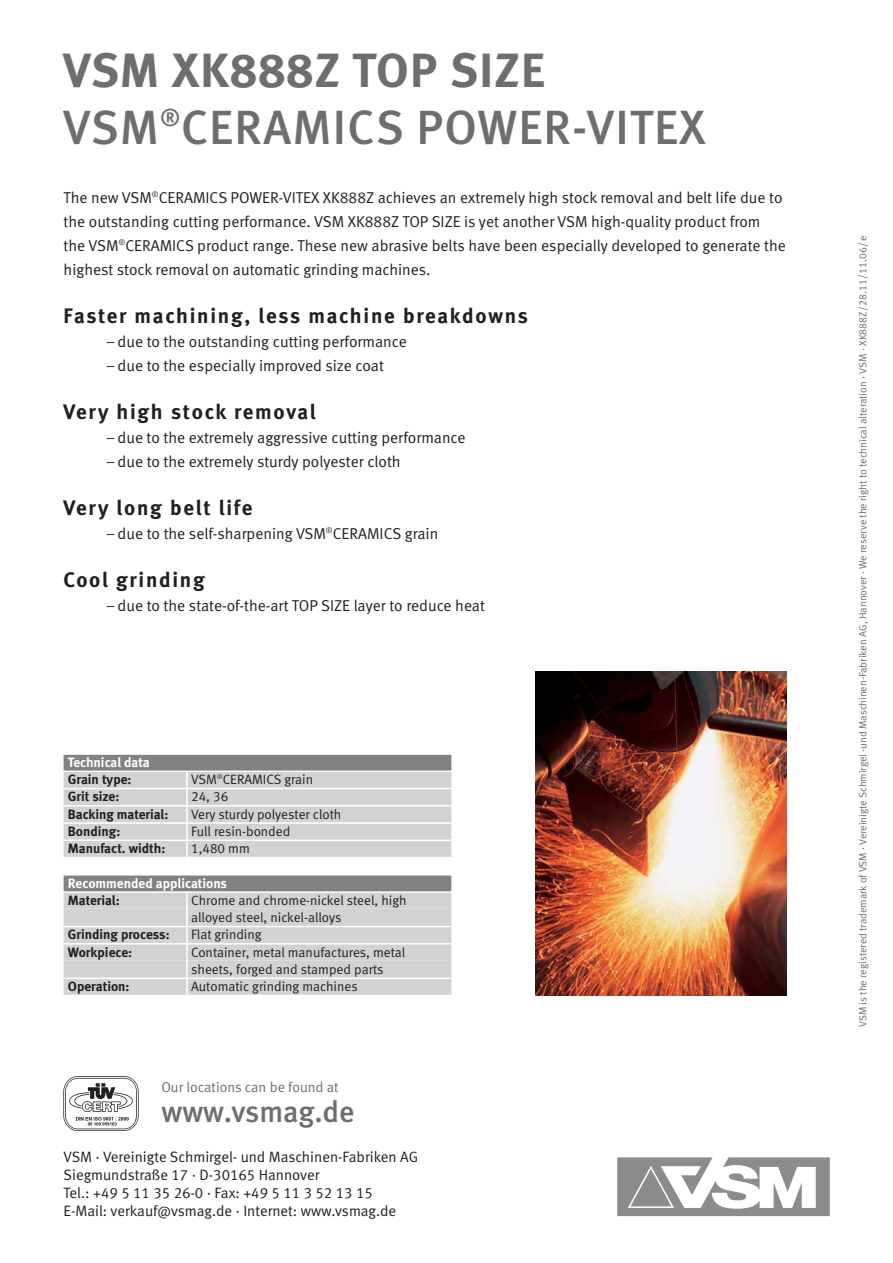
<style>
.page{position:relative;width:893px;height:1263px;background:#fff}
.page>*{position:absolute;margin:0;border:0;box-sizing:border-box;transform-origin:0 0}
.t1{font:48px "Meta Medium LF";letter-spacing:.03em;color:#6c6e70}
.t2{font:48px "Meta Bold LF";letter-spacing:.03em;color:#6c6e70}
.t3{font:30px "Meta Medium LF";color:#6c6e70}
.t4{font:21px "Meta Bold LF";letter-spacing:.085em;color:#231f20}
.t5{font:15.75px/24px "Meta Normal LF";color:#231f20}
.t6{font:15px/18px "Meta Normal LF";color:#231f20}
.t7{font:14.25px "Meta Normal LF";color:#6c6e70}
.t8{font:13.5px/17.2px "Meta Normal LF";color:#231f20}
.t9{font:13.5px "Meta Bold LF";color:#231f20}
.t10{font:13.5px "Meta Bold LF";color:#fff}
.t11{font:10.5px "Meta Normal LF";color:#6c6e70}
</style>
<div class="page">
<div style="left:64px;top:755px;width:387px;height:16px;background:#808284"></div>
<div style="left:64px;top:772px;width:387px;height:16px;background:#d1d2d4"></div>
<div style="left:64px;top:789px;width:387px;height:16px;background:#d1d2d4"></div>
<div style="left:64px;top:807px;width:387px;height:15px;background:#d1d2d4"></div>
<div style="left:64px;top:824px;width:387px;height:16px;background:#d1d2d4"></div>
<div style="left:64px;top:841px;width:387px;height:16px;background:#d1d2d4"></div>
<div style="left:64px;top:876px;width:387px;height:15px;background:#808284"></div>
<div style="left:64px;top:893px;width:387px;height:16px;background:#d1d2d4"></div>
<div style="left:64px;top:909px;width:387px;height:17px;background:#d1d2d4"></div>
<div style="left:64px;top:927px;width:387px;height:16px;background:#d1d2d4"></div>
<div style="left:64px;top:945px;width:387px;height:15px;background:#d1d2d4"></div>
<div style="left:64px;top:960px;width:387px;height:18px;background:#d1d2d4"></div>
<div style="left:64px;top:979px;width:387px;height:16px;background:#d1d2d4"></div>
<hr style="left:186px;top:772px;width:2px;height:87px;background:#fff">
<hr style="left:186px;top:892px;width:2px;height:142px;background:#fff">
<img style="left:536px;top:672px;width:250px;height:323px">
<svg style="left:617px;top:1157px;width:213px;height:59px"></svg>
<img style="left:63px;top:1076px;width:76px;height:55px">
<h1 class="t2" style="left:64px;top:52px;width:483px">VSM XK888Z TOP SIZE</h1>
<h1 class="t1" style="left:64px;top:110px;width:643px">VSM<sup>®</sup>CERAMICS POWER-VITEX</h1>
<p class="t5" style="left:64px;top:187px;width:724px">The new VSM<sup>®</sup>CERAMICS POWER-VITEX XK888Z achieves an extremely high stock removal and belt life due to the outstanding cutting performance. VSM XK888Z TOP SIZE is yet another VSM high-quality product from the VSM<sup>®</sup>CERAMICS product range. These new abrasive belts have been especially developed to generate the highest stock removal on automatic grinding machines.</p>
<h3 class="t4" style="left:64px;top:308px;width:466px">Faster machining, less machine breakdowns</h3>
<p class="t5" style="left:106px;top:331px;width:302px">– due to the outstanding cutting performance</p>
<p class="t5" style="left:106px;top:355px;width:279px">– due to the especially improved size coat</p>
<h3 class="t4" style="left:64px;top:404px;width:254px">Very high stock removal</h3>
<p class="t5" style="left:106px;top:427px;width:361px">– due to the extremely aggressive cutting performance</p>
<p class="t5" style="left:106px;top:451px;width:296px">– due to the extremely sturdy polyester cloth</p>
<h3 class="t4" style="left:64px;top:500px;width:190px">Very long belt life</h3>
<p class="t5" style="left:106px;top:523px;width:334px">– due to the self-sharpening VSM<sup>®</sup>CERAMICS grain</p>
<h3 class="t4" style="left:64px;top:572px;width:143px">Cool grinding</h3>
<p class="t5" style="left:106px;top:595px;width:380px">– due to the state-of-the-art TOP SIZE layer to reduce heat</p>
<p class="t10" style="left:68px;top:757px;width:83px">Technical data</p>
<p class="t9" style="left:68px;top:775px;width:65px">Grain type:</p>
<p class="t8" style="left:191px;top:772px;width:124px">VSM<sup>®</sup>CERAMICS grain</p>
<p class="t9" style="left:68px;top:792px;width:53px">Grit size:</p>
<p class="t8" style="left:191px;top:789px;width:39px">24, 36</p>
<p class="t9" style="left:68px;top:809px;width:102px">Backing material:</p>
<p class="t8" style="left:191px;top:806px;width:152px">Very sturdy polyester cloth</p>
<p class="t9" style="left:68px;top:826px;width:54px">Bonding:</p>
<p class="t8" style="left:191px;top:824px;width:101px">Full resin-bonded</p>
<p class="t9" style="left:68px;top:844px;width:99px">Manufact. width:</p>
<p class="t8" style="left:191px;top:841px;width:60px">1,480 mm</p>
<p class="t10" style="left:68px;top:878px;width:161px">Recommended applications</p>
<p class="t9" style="left:68px;top:895px;width:53px">Material:</p>
<p class="t8" style="left:191px;top:893px;width:217px">Chrome and chrome-nickel steel, high alloyed steel, nickel-alloys</p>
<p class="t9" style="left:68px;top:930px;width:103px">Grinding process:</p>
<p class="t8" style="left:191px;top:927px;width:72px">Flat grinding</p>
<p class="t9" style="left:68px;top:947px;width:66px">Workpiece:</p>
<p class="t8" style="left:191px;top:944px;width:216px">Container, metal manufactures, metal sheets, forged and stamped parts</p>
<p class="t9" style="left:68px;top:982px;width:63px">Operation:</p>
<p class="t8" style="left:191px;top:979px;width:168px">Automatic grinding machines</p>
<p class="t7" style="left:161px;top:1082px;width:179px">Our locations can be found at</p>
<h2 class="t3" style="left:161px;top:1100px;width:195px">www.vsmag.de</h2>
<p class="t6" style="left:64px;top:1149px;width:356px">VSM · Vereinigte Schmirgel- und Maschinen-Fabriken AG Siegmundstraße 17 · D-30165 Hannover<br>Tel.: +49 5 11 35 26-0 · Fax: +49 5 11 3 52 13 15<br>E-Mail: verkauf@vsmag.de · Internet: www.vsmag.de</p>
<p class="t11" style="left:859px;top:1027px;width:792px;rotate:-90deg">VSM is the registered trademark of VSM · Vereinigte Schmirgel -und Maschinen-Fabriken AG, Hannover · We reserve the right to technical alteration · VSM · XK888Z/28.11/11.06/e</p>
</div>
